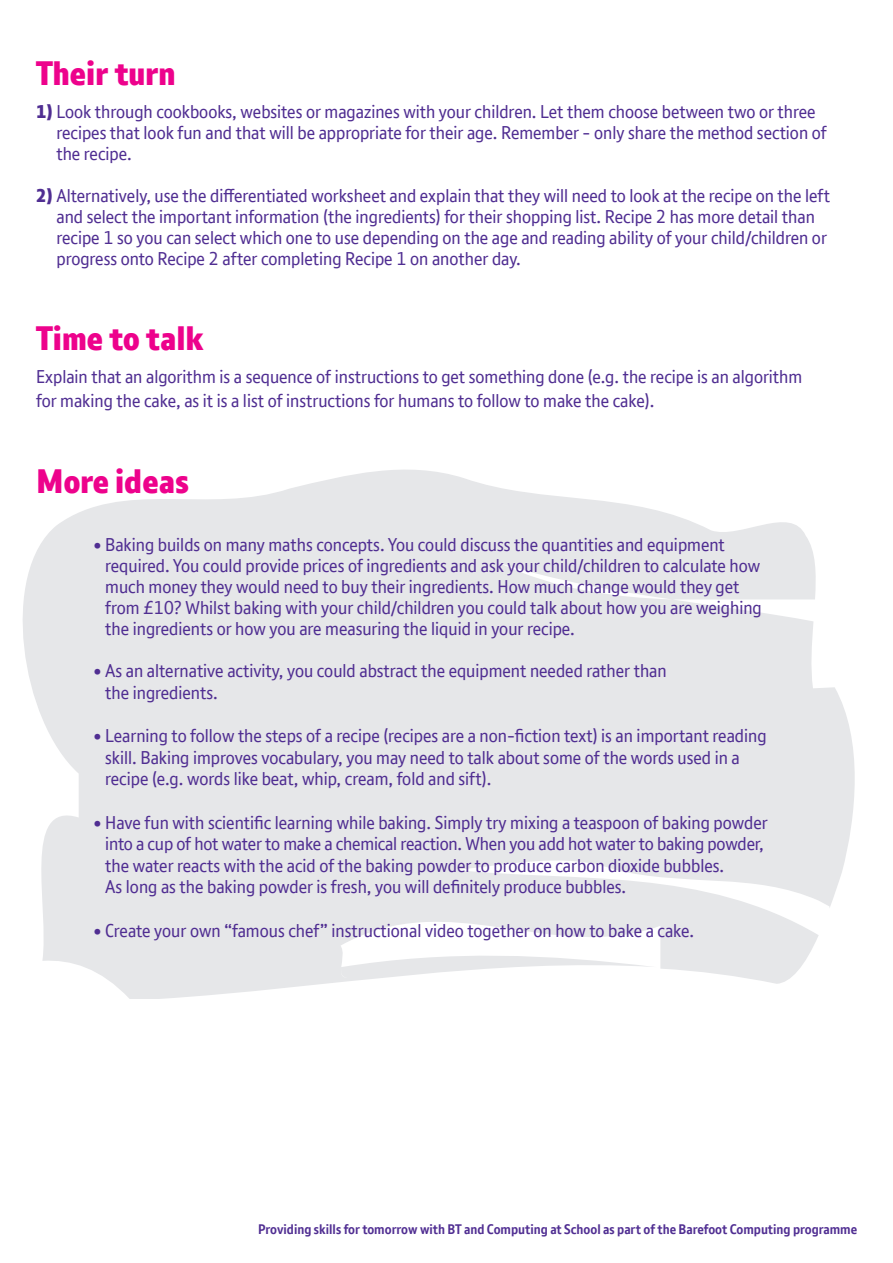
<style>
.page{position:relative;width:893px;height:1263px;background:#fff}
.page>*{position:absolute;margin:0;border:0;box-sizing:border-box;transform-origin:0 0}
.t1{font:800 33px "BT Font";color:#ed028c}
.t2{font:18px/21px "BT Font";color:#502e92}
.t3{font:700 13.5px "BT Font";color:#502e92}
.s1{font-weight:800}
</style>
<div class="page">
<svg style="left:23px;top:469px;width:832px;height:530px;fill:#e6e7e9"></svg>
<h1 class="t1" style="left:36px;top:52px;width:141px">Their turn</h1>
<p class="t2" style="left:56px;top:101px;width:772px;text-indent:-20px"><span class="s1">1)</span> Look through cookbooks, websites or magazines with your children. Let them choose between two or three recipes that look fun and that will be appropriate for their age. Remember - only share the method section of the recipe.</p>
<p class="t2" style="left:56px;top:185px;width:775px;text-indent:-20px"><span class="s1">2)</span> Alternatively, use the differentiated worksheet and explain that they will need to look at the recipe on the left and select the important information (the ingredients) for their shopping list. Recipe 2 has more detail than recipe 1 so you can select which one to use depending on the age and reading ability of your child/children or progress onto Recipe 2 after completing Recipe 1 on another day.</p>
<h1 class="t1" style="left:36px;top:317px;width:169px">Time to talk</h1>
<p class="t2" style="left:36px;top:364px;width:768px;line-height:24px">Explain that an algorithm is a sequence of instructions to get something done (e.g. the recipe is an algorithm for making the cake, as it is a list of instructions for humans to follow to make the cake).</p>
<h1 class="t1" style="left:36px;top:459px;width:154px">More ideas</h1>
<p class="t2" style="left:105px;top:534px;width:658px;text-indent:-12px">• Baking builds on many maths concepts. You could discuss the quantities and equipment required. You could provide prices of ingredients and ask your child/children to calculate how much money they would need to buy their ingredients. How much change would they get from £10? Whilst baking with your child/children you could talk about how you are weighing the ingredients or how you are measuring the liquid in your recipe.</p>
<p class="t2" style="left:105px;top:660px;width:563px;line-height:21.6px;text-indent:-12px">• As an alternative activity, you could abstract the equipment needed rather than the ingredients.</p>
<p class="t2" style="left:105px;top:725px;width:663px;line-height:21.6px;text-indent:-12px">• Learning to follow the steps of a recipe (recipes are a non-fiction text) is an important reading skill. Baking improves vocabulary, you may need to talk about some of the words used in a recipe (e.g. words like beat, whip, cream, fold and sift).</p>
<p class="t2" style="left:105px;top:811px;width:664px;line-height:21.6px;text-indent:-12px">• Have fun with scientific learning while baking. Simply try mixing a teaspoon of baking powder into a cup of hot water to make a chemical reaction. When you add hot water to baking powder, the water reacts with the acid of the baking powder to produce carbon dioxide bubbles.<br>As long as the baking powder is fresh, you will definitely produce bubbles.</p>
<p class="t2" style="left:94px;top:919px;width:602px">• Create your own “famous chef” instructional video together on how to bake a cake.</p>
<p class="t3" style="left:258px;top:1220px;width:600px">Providing skills for tomorrow with BT and Computing at School as part of the Barefoot Computing programme</p>
</div>
